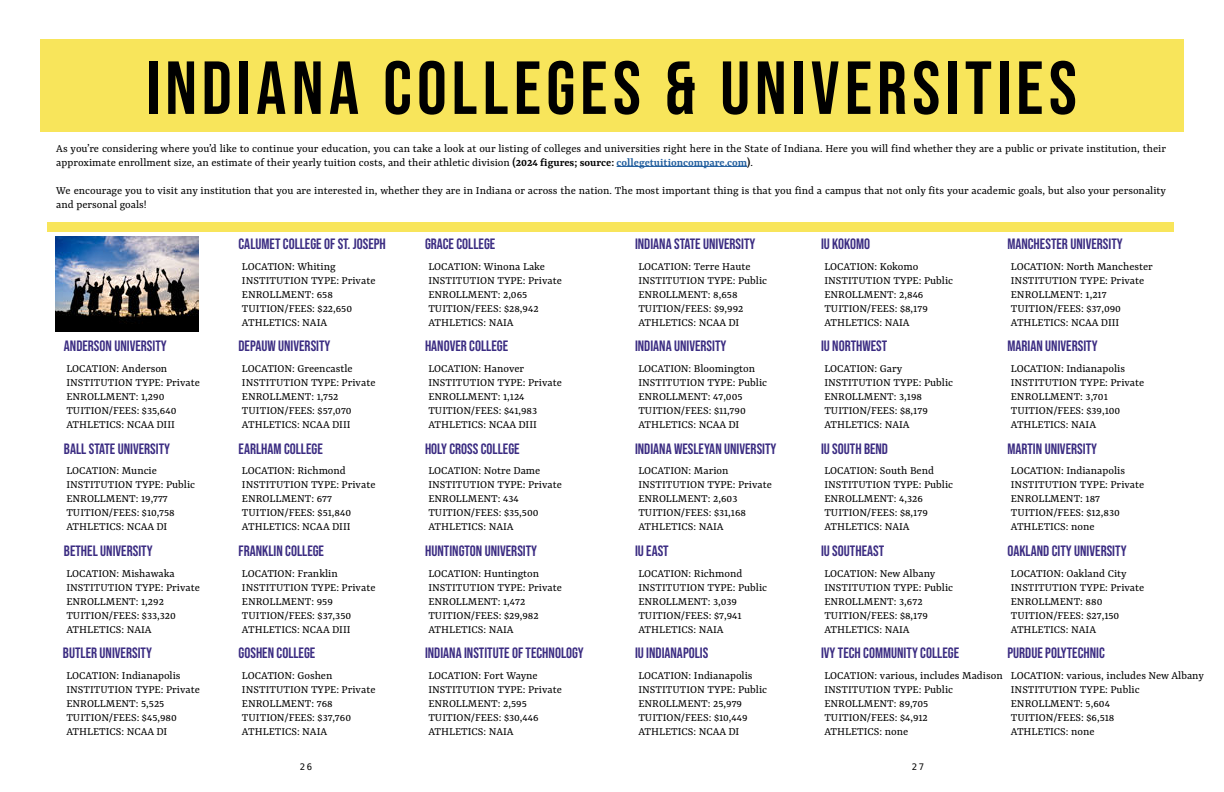
<style>
.page{position:relative;width:1224px;height:792px;background:#fff}
.page>*{position:absolute;margin:0;border:0;box-sizing:border-box;transform-origin:0 0}
.t1{font:75px "Bebas Neue";letter-spacing:.07em;color:#000}
.t2{font:15px "Bebas Neue";color:#3b2c82}
.t3{font:12px/14px "Yrsa";color:#000}
.t4{font:4.4px "Hack";color:#000}
.s1{font-weight:600}
.s2{font-weight:600;color:#215e9e}
</style>
<div class="page">
<div style="left:40px;top:40px;width:1144px;height:92px;background:#f8e55b"></div>
<img style="left:55px;top:236px;width:144px;height:96px">
<div style="left:48px;top:222px;width:1126px;height:10px;background:#f8e55b"></div>
<hr style="left:617px;top:166px;width:130px;height:1px;background:#215e9e">
<h1 class="t1" style="left:146px;top:58px;width:932px">INDIANA COLLEGES &amp; UNIVERSITIES</h1>
<p class="t3" style="left:56px;top:142px;width:1111px">As you’re considering where you’d like to continue your education, you can take a look at our listing of colleges and universities right here in the State of Indiana. Here you will find whether they are a public or private institution, their approximate enrollment size, an estimate of their yearly tuition costs, and their athletic division <span class="s1">(2024 figures; source:</span> <span class="s2">collegetuitioncompare.com</span><span class="s1">)</span>.</p>
<p class="t3" style="left:56px;top:184px;width:1111px">We encourage you to visit any institution that you are interested in, whether they are in Indiana or across the nation. The most important thing is that you find a campus that not only fits your academic goals, but also your personality and personal goals!</p>
<p class="t2" style="left:239px;top:238px;width:149px">CALUMET COLLEGE OF ST. JOSEPH</p>
<p class="t3" style="left:242px;top:259px;width:135px">LOCATION: Whiting<br>INSTITUTION TYPE: Private<br>ENROLLMENT: 658<br>TUITION/FEES: $22,650<br>ATHLETICS: NAIA</p>
<p class="t2" style="left:239px;top:340px;width:93px">DEPAUW UNIVERSITY</p>
<p class="t3" style="left:242px;top:362px;width:135px">LOCATION: Greencastle<br>INSTITUTION TYPE: Private<br>ENROLLMENT: 1,752<br>TUITION/FEES: $57,070<br>ATHLETICS: NCAA DIII</p>
<p class="t2" style="left:239px;top:443px;width:86px">EARLHAM COLLEGE</p>
<p class="t3" style="left:242px;top:464px;width:135px">LOCATION: Richmond<br>INSTITUTION TYPE: Private<br>ENROLLMENT: 677<br>TUITION/FEES: $51,840<br>ATHLETICS: NCAA DIII</p>
<p class="t2" style="left:239px;top:545px;width:87px">FRANKLIN COLLEGE</p>
<p class="t3" style="left:242px;top:566px;width:135px">LOCATION: Franklin<br>INSTITUTION TYPE: Private<br>ENROLLMENT: 959<br>TUITION/FEES: $37,350<br>ATHLETICS: NCAA DIII</p>
<p class="t2" style="left:239px;top:647px;width:78px">GOSHEN COLLEGE</p>
<p class="t3" style="left:242px;top:669px;width:135px">LOCATION: Goshen<br>INSTITUTION TYPE: Private<br>ENROLLMENT: 768<br>TUITION/FEES: $37,760<br>ATHLETICS: NAIA</p>
<p class="t2" style="left:425px;top:238px;width:72px">GRACE COLLEGE</p>
<p class="t3" style="left:428px;top:259px;width:135px">LOCATION: Winona Lake<br>INSTITUTION TYPE: Private<br>ENROLLMENT: 2,065<br>TUITION/FEES: $28,942<br>ATHLETICS: NAIA</p>
<p class="t2" style="left:425px;top:340px;width:85px">HANOVER COLLEGE</p>
<p class="t3" style="left:428px;top:362px;width:135px">LOCATION: Hanover<br>INSTITUTION TYPE: Private<br>ENROLLMENT: 1,124<br>TUITION/FEES: $41,983<br>ATHLETICS: NCAA DIII</p>
<p class="t2" style="left:425px;top:443px;width:96px">HOLY CROSS COLLEGE</p>
<p class="t3" style="left:428px;top:464px;width:135px">LOCATION: Notre Dame<br>INSTITUTION TYPE: Private<br>ENROLLMENT: 434<br>TUITION/FEES: $35,500<br>ATHLETICS: NAIA</p>
<p class="t2" style="left:425px;top:545px;width:113px">HUNTINGTON UNIVERSITY</p>
<p class="t3" style="left:428px;top:566px;width:135px">LOCATION: Huntington<br>INSTITUTION TYPE: Private<br>ENROLLMENT: 1,472<br>TUITION/FEES: $29,982<br>ATHLETICS: NAIA</p>
<p class="t2" style="left:425px;top:647px;width:160px">INDIANA INSTITUTE OF TECHNOLOGY</p>
<p class="t3" style="left:428px;top:669px;width:135px">LOCATION: Fort Wayne<br>INSTITUTION TYPE: Private<br>ENROLLMENT: 2,595<br>TUITION/FEES: $30,446<br>ATHLETICS: NAIA</p>
<p class="t2" style="left:635px;top:238px;width:122px">INDIANA STATE UNIVERSITY</p>
<p class="t3" style="left:638px;top:259px;width:130px">LOCATION: Terre Haute<br>INSTITUTION TYPE: Public<br>ENROLLMENT: 8,658<br>TUITION/FEES: $9,992<br>ATHLETICS: NCAA DI</p>
<p class="t2" style="left:635px;top:340px;width:93px">INDIANA UNIVERSITY</p>
<p class="t3" style="left:638px;top:362px;width:130px">LOCATION: Bloomington<br>INSTITUTION TYPE: Public<br>ENROLLMENT: 47,005<br>TUITION/FEES: $11,790<br>ATHLETICS: NCAA DI</p>
<p class="t2" style="left:635px;top:443px;width:143px">INDIANA WESLEYAN UNIVERSITY</p>
<p class="t3" style="left:638px;top:464px;width:135px">LOCATION: Marion<br>INSTITUTION TYPE: Private<br>ENROLLMENT: 2,603<br>TUITION/FEES: $31,168<br>ATHLETICS: NAIA</p>
<p class="t2" style="left:635px;top:545px;width:35px">IU EAST</p>
<p class="t3" style="left:638px;top:566px;width:130px">LOCATION: Richmond<br>INSTITUTION TYPE: Public<br>ENROLLMENT: 3,039<br>TUITION/FEES: $7,941<br>ATHLETICS: NAIA</p>
<p class="t2" style="left:821px;top:238px;width:51px">IU KOKOMO</p>
<p class="t3" style="left:824px;top:259px;width:130px">LOCATION: Kokomo<br>INSTITUTION TYPE: Public<br>ENROLLMENT: 2,846<br>TUITION/FEES: $8,179<br>ATHLETICS: NAIA</p>
<p class="t2" style="left:821px;top:340px;width:68px">IU NORTHWEST</p>
<p class="t3" style="left:824px;top:362px;width:130px">LOCATION: Gary<br>INSTITUTION TYPE: Public<br>ENROLLMENT: 3,198<br>TUITION/FEES: $8,179<br>ATHLETICS: NAIA</p>
<p class="t2" style="left:821px;top:443px;width:69px">IU SOUTH BEND</p>
<p class="t3" style="left:824px;top:464px;width:130px">LOCATION: South Bend<br>INSTITUTION TYPE: Public<br>ENROLLMENT: 4,326<br>TUITION/FEES: $8,179<br>ATHLETICS: NAIA</p>
<p class="t2" style="left:821px;top:545px;width:65px">IU SOUTHEAST</p>
<p class="t3" style="left:824px;top:566px;width:130px">LOCATION: New Albany<br>INSTITUTION TYPE: Public<br>ENROLLMENT: 3,672<br>TUITION/FEES: $8,179<br>ATHLETICS: NAIA</p>
<p class="t2" style="left:1007px;top:238px;width:117px">MANCHESTER UNIVERSITY</p>
<p class="t3" style="left:1011px;top:259px;width:144px">LOCATION: North Manchester<br>INSTITUTION TYPE: Private<br>ENROLLMENT: 1,217<br>TUITION/FEES: $37,090<br>ATHLETICS: NCAA DIII</p>
<p class="t2" style="left:1007px;top:340px;width:92px">MARIAN UNIVERSITY</p>
<p class="t3" style="left:1011px;top:362px;width:135px">LOCATION: Indianapolis<br>INSTITUTION TYPE: Private<br>ENROLLMENT: 3,701<br>TUITION/FEES: $39,100<br>ATHLETICS: NAIA</p>
<p class="t2" style="left:1007px;top:443px;width:91px">MARTIN UNIVERSITY</p>
<p class="t3" style="left:1011px;top:464px;width:135px">LOCATION: Indianapolis<br>INSTITUTION TYPE: Private<br>ENROLLMENT: 187<br>TUITION/FEES: $12,830<br>ATHLETICS: none</p>
<p class="t2" style="left:1007px;top:545px;width:121px">OAKLAND CITY UNIVERSITY</p>
<p class="t3" style="left:1011px;top:566px;width:135px">LOCATION: Oakland City<br>INSTITUTION TYPE: Private<br>ENROLLMENT: 880<br>TUITION/FEES: $27,150<br>ATHLETICS: NAIA</p>
<p class="t2" style="left:1007px;top:647px;width:99px">PURDUE POLYTECHNIC</p>
<p class="t3" style="left:1011px;top:669px;width:195px">LOCATION: various, includes New Albany<br>INSTITUTION TYPE: Public<br>ENROLLMENT: 5,604<br>TUITION/FEES: $6,518<br>ATHLETICS: none</p>
<p class="t2" style="left:64px;top:340px;width:104px">ANDERSON UNIVERSITY</p>
<p class="t3" style="left:66px;top:362px;width:135px">LOCATION: Anderson<br>INSTITUTION TYPE: Private<br>ENROLLMENT: 1,290<br>TUITION/FEES: $35,640<br>ATHLETICS: NCAA DIII</p>
<p class="t2" style="left:64px;top:443px;width:108px">BALL STATE UNIVERSITY</p>
<p class="t3" style="left:66px;top:464px;width:130px">LOCATION: Muncie<br>INSTITUTION TYPE: Public<br>ENROLLMENT: 19,777<br>TUITION/FEES: $10,758<br>ATHLETICS: NCAA DI</p>
<p class="t2" style="left:64px;top:545px;width:90px">BETHEL UNIVERSITY</p>
<p class="t3" style="left:66px;top:566px;width:135px">LOCATION: Mishawaka<br>INSTITUTION TYPE: Private<br>ENROLLMENT: 1,292<br>TUITION/FEES: $33,320<br>ATHLETICS: NAIA</p>
<p class="t2" style="left:63px;top:647px;width:91px">BUTLER UNIVERSITY</p>
<p class="t3" style="left:66px;top:669px;width:135px">LOCATION: Indianapolis<br>INSTITUTION TYPE: Private<br>ENROLLMENT: 5,525<br>TUITION/FEES: $45,980<br>ATHLETICS: NCAA DI</p>
<p class="t2" style="left:635px;top:647px;width:75px">IU INDIANAPOLIS</p>
<p class="t3" style="left:638px;top:669px;width:130px">LOCATION: Indianapolis<br>INSTITUTION TYPE: Public<br>ENROLLMENT: 25,979<br>TUITION/FEES: $10,449<br>ATHLETICS: NCAA DI</p>
<p class="t2" style="left:821px;top:647px;width:140px">IVY TECH COMMUNITY COLLEGE</p>
<p class="t3" style="left:824px;top:669px;width:180px">LOCATION: various, includes Madison<br>INSTITUTION TYPE: Public<br>ENROLLMENT: 89,705<br>TUITION/FEES: $4,912<br>ATHLETICS: none</p>
<p class="t4" style="left:300px;top:766px;width:14px">2 6</p>
<p class="t4" style="left:912px;top:766px;width:14px">2 7</p>
</div>
